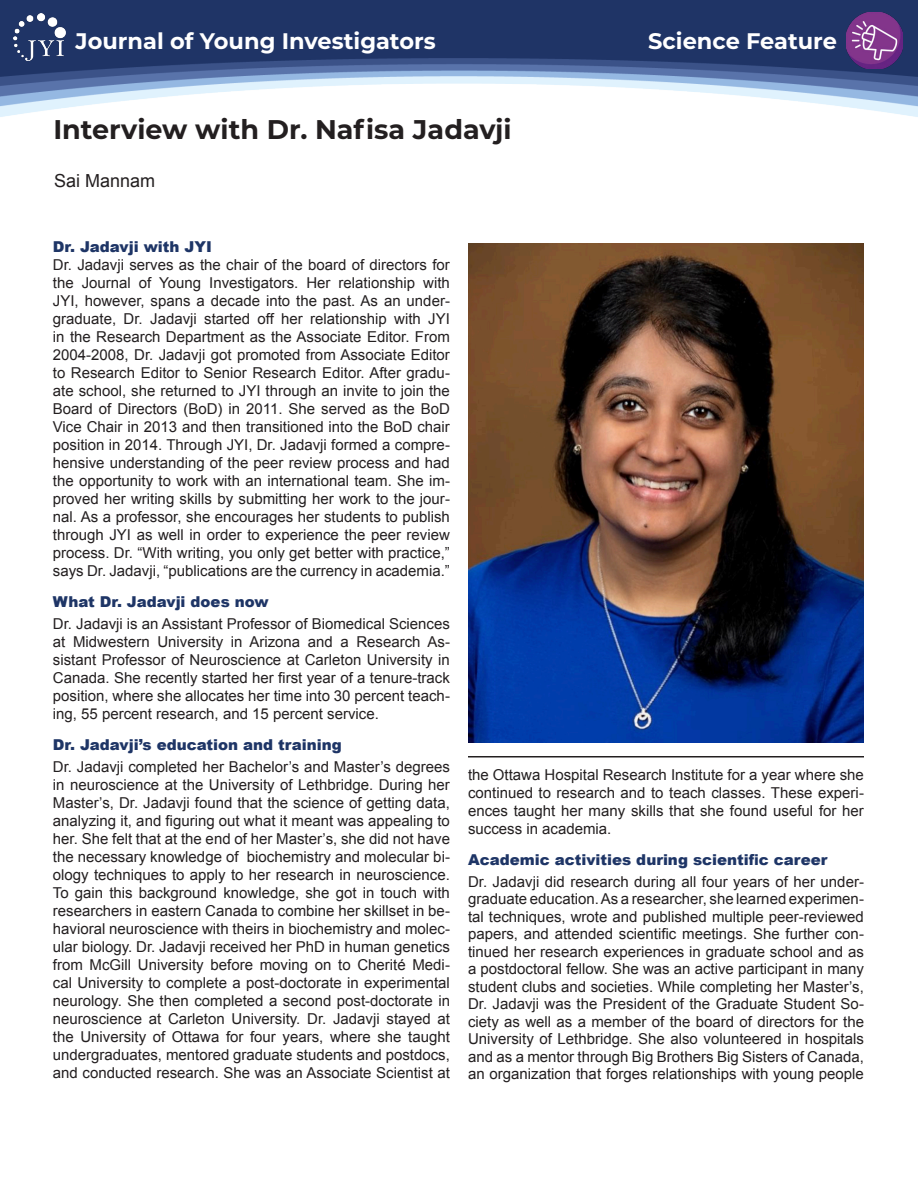
<style>
.page{position:relative;width:918px;height:1188px;background:#fff}
.page>*{position:absolute;margin:0;border:0;box-sizing:border-box;transform-origin:0 0}
.t1{font:700 27px "Montserrat";color:#231f20}
.t2{font:700 22.5px "Montserrat";color:#fff}
.t3{font:18px "Arial";color:#231f20}
.t4{font:15px/18px "Arial";color:#231f20;text-align:justify}
.t5{font:900 15px "Arial";color:#1e3566}
</style>
<div class="page">
<div style="left:0;top:0;width:918px;height:22px;background:#1f3466"></div>
<img style="left:0;top:22px;width:918px;height:95px">
<img style="left:14px;top:14px;width:51px;height:47px">
<img style="left:846px;top:12px;width:57px;height:57px">
<hr style="left:468px;top:756px;width:396px;height:2px;background:#231f20">
<img style="left:468px;top:243px;width:395px;height:499px">
<h2 class="t2" style="left:76px;top:25px;width:362px">Journal of Young Investigators</h2>
<h2 class="t2" style="left:648px;top:25px;width:190px">Science Feature</h2>
<h1 class="t1" style="left:53px;top:110px;width:460px">Interview with Dr. Nafisa Jadavji</h1>
<p class="t3" style="left:54px;top:169px;width:103px">Sai Mannam</p>
<p class="t5" style="left:53px;top:236px;width:161px">Dr. Jadavji with JYI</p>
<p class="t4" style="left:53px;top:256px;width:399px">Dr. Jadavji serves as the chair of the board of directors for the Journal of Young Investigators. Her relationship with JYI, however, spans a decade into the past. As an under&shy;graduate, Dr. Jadavji started off her relationship with JYI in the Research Department as the Associate Editor. From 2004-2008, Dr. Jadavji got promoted from Associate Editor to Research Editor to Senior Research Editor. After gradu&shy;ate school, she returned to JYI through an invite to join the Board of Directors (BoD) in 2011. She served as the BoD Vice Chair in 2013 and then transitioned into the BoD chair position in 2014. Through JYI, Dr. Jadavji formed a compre&shy;hensive understanding of the peer review process and had the opportunity to work with an international team. She im&shy;proved her writing skills by submitting her work to the jour&shy;nal. As a professor, she encourages her students to publish through JYI as well in order to experience the peer review process. Dr. “With writing, you only get better with practice,” says Dr. Jadavji, “publications are the currency in academia.”</p>
<p class="t5" style="left:53px;top:591px;width:217px">What Dr. Jadavji does now</p>
<p class="t4" style="left:53px;top:615px;width:399px">Dr. Jadavji is an Assistant Professor of Biomedical Sciences at Midwestern University in Arizona and a Research As&shy;sistant Professor of Neuroscience at Carleton University in Canada. She recently started her first year of a tenure-track position, where she allocates her time into 30 percent teach&shy;ing, 55 percent research, and 15 percent service.</p>
<p class="t5" style="left:53px;top:733px;width:290px">Dr. Jadavji’s education and training</p>
<p class="t4" style="left:53px;top:758px;width:399px">Dr. Jadavji completed her Bachelor’s and Master’s degrees in neuroscience at the University of Lethbridge. During her Master’s, Dr. Jadavji found that the science of getting data, analyzing it, and figuring out what it meant was appealing to her. She felt that at the end of her Master’s, she did not have the necessary knowledge of biochemistry and molecular bi&shy;ology techniques to apply to her research in neuroscience.<br>To gain this background knowledge, she got in touch with researchers in eastern Canada to combine her skillset in be&shy;havioral neuroscience with theirs in biochemistry and molec&shy;ular biology. Dr. Jadavji received her PhD in human genetics from McGill University before moving on to Cherité Medi&shy;cal University to complete a post-doctorate in experimental neurology. She then completed a second post-doctorate in neuroscience at Carleton University. Dr. Jadavji stayed at the University of Ottawa for four years, where she taught undergraduates, mentored graduate students and postdocs, and conducted research. She was an Associate Scientist at</p>
<p class="t4" style="left:468px;top:766px;width:397px">the Ottawa Hospital Research Institute for a year where she continued to research and to teach classes. These experi&shy;ences taught her many skills that she found useful for her success in academia.</p>
<p class="t5" style="left:468px;top:849px;width:361px">Academic activities during scientific career</p>
<p class="t4" style="left:468px;top:873px;width:398px;line-height:17.5px">Dr. Jadavji did research during all four years of her under&shy;graduate education. As a researcher, she learned experimen&shy;tal techniques, wrote and published multiple peer-reviewed papers, and attended scientific meetings. She further con&shy;tinued her research experiences in graduate school and as a postdoctoral fellow. She was an active participant in many student clubs and societies. While completing her Master’s, Dr. Jadavji was the President of the Graduate Student So&shy;ciety as well as a member of the board of directors for the University of Lethbridge. She also volunteered in hospitals and as a mentor through Big Brothers Big Sisters of Canada, an organization that forges relationships with young people</p>
</div>
